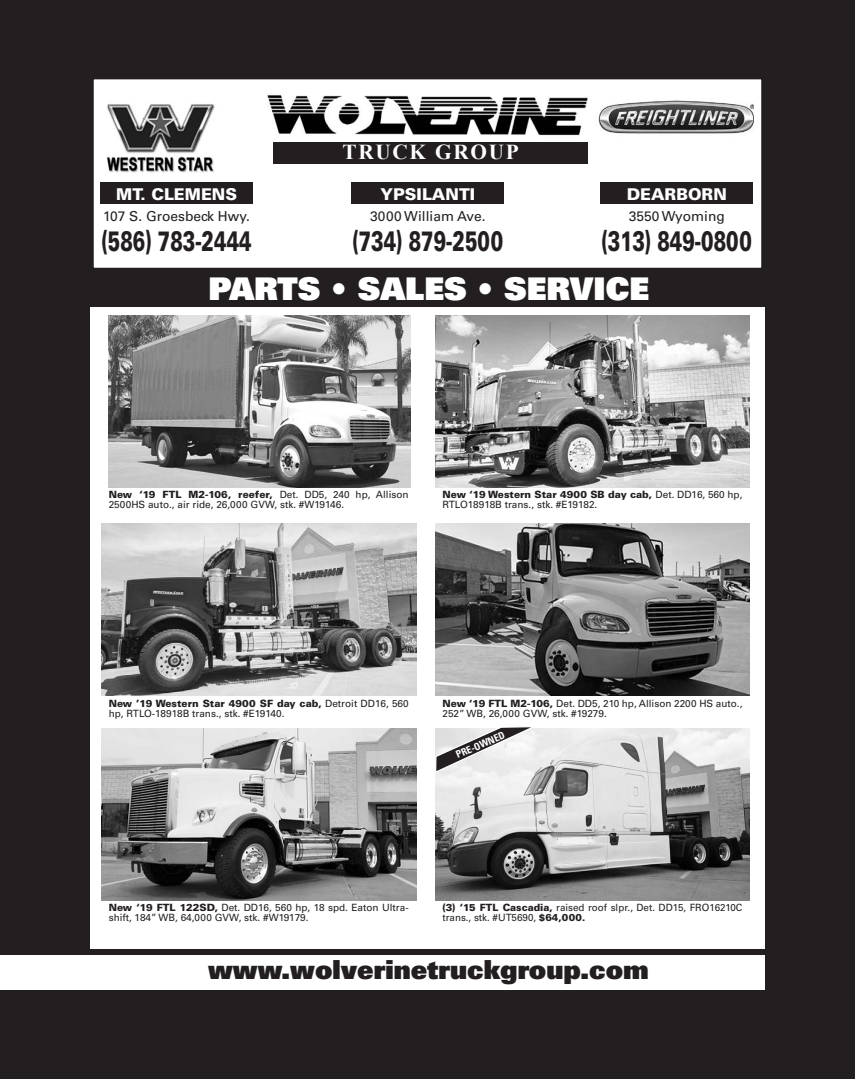
<style>
.page{position:relative;width:855px;height:1080px;background:#fff}
.page>*{position:absolute;margin:0;border:0;box-sizing:border-box;transform-origin:0 0}
.t1{font:900 31.25px "Univers";color:#fff}
.t2{font:900 28.12px "Univers";color:#231f20;scale:.67 1}
.t3{font:900 26.25px "Univers";color:#231f20}
.t4{font:700 21.25px "Times New Roman";letter-spacing:.08em;color:#fff}
.t5{font:900 16.25px "Univers";color:#fff}
.t6{font:13.75px "Univers";color:#231f20}
.t7{font:10px/10px "Univers";color:#231f20}
.t8{font:700 condensed 10px "Univers";color:#fff}
.s1{font-weight:900}
</style>
<div class="page">
<div style="left:0;top:0;width:855px;height:1079px;background:#231f20"></div>
<div style="left:92px;top:78px;width:671px;height:192px;background:#fff"></div>
<div style="left:90px;top:76px;width:675px;height:196px;border:4px solid #231f20"></div>
<div style="left:273px;top:142px;width:315px;height:22px;background:#231f20"></div>
<img style="left:267px;top:95px;width:321px;height:41px">
<img style="left:598px;top:100px;width:156px;height:34px">
<img style="left:106px;top:104px;width:109px;height:69px">
<div style="left:90px;top:308px;width:675px;height:641px;background:#fff"></div>
<div style="left:100px;top:183px;width:153px;height:21px;background:#231f20"></div>
<div style="left:352px;top:183px;width:152px;height:21px;background:#231f20"></div>
<div style="left:601px;top:183px;width:152px;height:21px;background:#231f20"></div>
<div style="left:0;top:955px;width:761px;height:34px;background:#fff"></div>
<hr style="left:761px;top:955px;width:4px;height:34px;background:#fff">
<img style="left:101px;top:524px;width:315px;height:172px">
<img style="left:109px;top:315px;width:301px;height:172px">
<img style="left:435px;top:524px;width:315px;height:172px">
<img style="left:435px;top:315px;width:315px;height:172px">
<img style="left:101px;top:729px;width:315px;height:171px">
<img style="left:435px;top:729px;width:314px;height:171px">
<svg style="left:435px;top:727px;width:105px;height:47px"></svg>
<p class="t5" style="left:116px;top:184px;width:122px">MT. CLEMENS</p>
<p class="t6" style="left:103px;top:208px;width:148px">107 S. Groesbeck Hwy.</p>
<p class="t2" style="left:102px;top:223px;width:225px">(586) 783-2444</p>
<p class="t4" style="left:343px;top:137px;width:178px">TRUCK GROUP</p>
<p class="t5" style="left:381px;top:184px;width:96px">YPSILANTI</p>
<p class="t6" style="left:370px;top:208px;width:117px">3000 William Ave.</p>
<p class="t2" style="left:353px;top:223px;width:227px">(734) 879-2500</p>
<p class="t5" style="left:627px;top:184px;width:102px">DEARBORN</p>
<p class="t6" style="left:629px;top:208px;width:98px">3550 Wyoming</p>
<p class="t2" style="left:602px;top:223px;width:226px">(313) 849-0800</p>
<p class="t1" style="left:209px;top:268px;width:442px">PARTS • SALES • SERVICE</p>
<p class="t7" style="left:109px;top:490px;width:301px"><span class="s1">New ‘19 FTL M2-106, reefer,</span> Det. DD5, 240 hp, Allison<br>2500HS auto., air ride, 26,000 GVW, stk. #W19146.</p>
<p class="t7" style="left:442px;top:490px;width:302px"><span class="s1">New ‘19 Western Star 4900 SB day cab,</span> Det. DD16, 560 hp,<br>RTLO18918B trans., stk. #E19182.</p>
<p class="t7" style="left:109px;top:698px;width:302px"><span class="s1">New ’19 Western Star 4900 SF day cab,</span> Detroit DD16, 560 hp, RTLO-18918B trans., stk. #E19140.</p>
<p class="t7" style="left:442px;top:698px;width:302px"><span class="s1">New ‘19 FTL M2-106,</span> Det. DD5, 210 hp, Allison 2200 HS auto.,<br>252” WB, 26,000 GVW, stk. #19279.</p>
<p class="t8" style="left:454px;top:749px;width:54px;rotate:-23deg">PRE-OWNED</p>
<p class="t7" style="left:109px;top:903px;width:302px"><span class="s1">New ‘19 FTL 122SD,</span> Det. DD16, 560 hp, 18 spd. Eaton Ultra&shy;shift, 184” WB, 64,000 GVW, stk. #W19179.</p>
<p class="t7" style="left:442px;top:903px;width:302px"><span class="s1">(3) ‘15 FTL Cascadia,</span> raised roof slpr., Det. DD15, FRO16210C trans., stk. #UT5690, <span class="s1">$64,000.</span></p>
<p class="t3" style="left:208px;top:952px;width:442px">www.wolverinetruckgroup.com</p>
</div>
